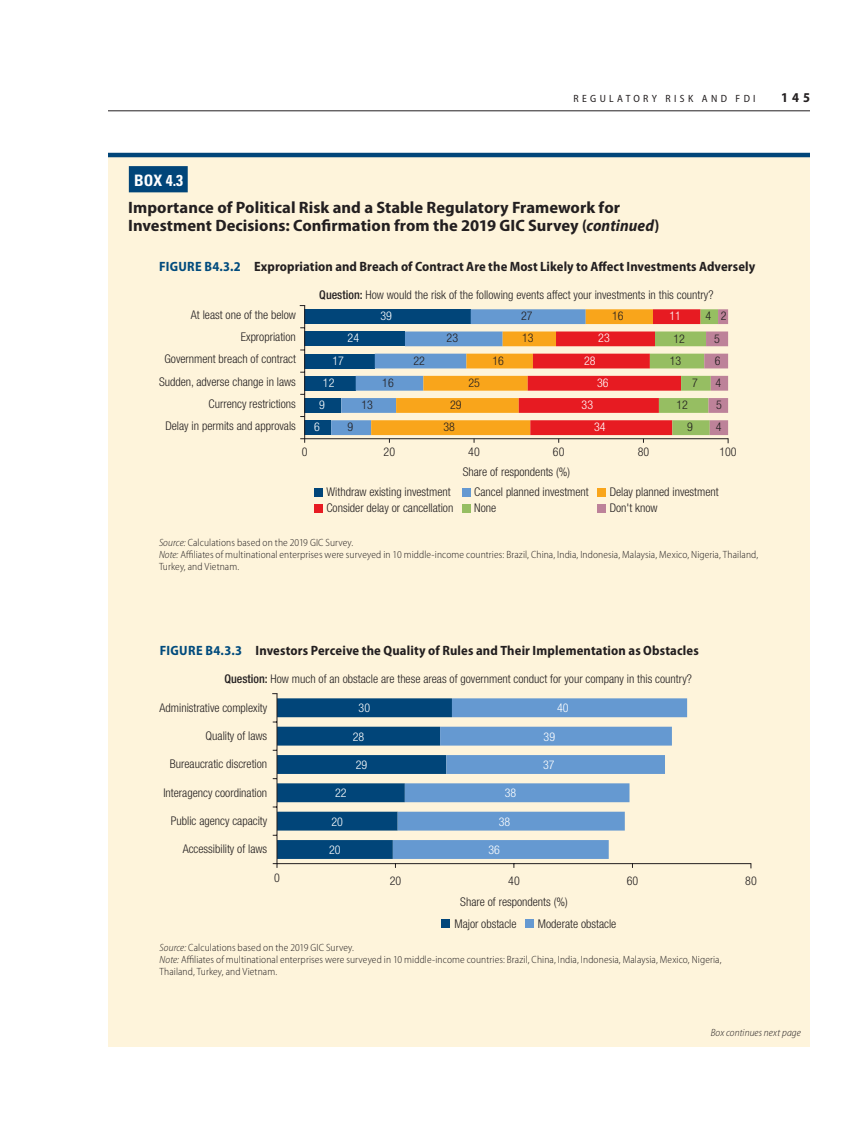
<style>
.page{position:relative;width:864px;height:1134px;background:#fff}
.page>*{position:absolute;margin:0;border:0;box-sizing:border-box;transform-origin:0 0}
.t1{font:700 semi-condensed 16.5px/18px "Myriad Pro";color:#231f20;scale:1.07 1}
.t2{font:700 condensed 15.75px "Univers";color:#fff}
.t3{font:700 semi-condensed 13.5px "Myriad Pro";letter-spacing:.01em;color:#231f20}
.t4{font:300 condensed 12px/15.9px "Helvetica Neue LT Std";color:#231f20}
.t5{font:300 condensed 12px "Helvetica Neue LT Std";color:#fff}
.t6{font:300 semi-condensed 10.5px/12px "Myriad Pro";letter-spacing:.01em;color:#231f20}
.t7{font:semi-condensed 10.5px "Myriad Pro";letter-spacing:.32em;color:#231f20}
.t8{font:italic 300 semi-condensed 10.5px "Myriad Pro";letter-spacing:.01em;color:#231f20}
.s1{font-style:italic}
.s2{color:#014b7d}
.s3{font-weight:500}
</style>
<div class="page">
<hr style="left:108px;top:111px;width:702px;height:1px;background:#231f20">
<div style="left:108px;top:153px;width:702px;height:894px;background:#fef4db"></div>
<div style="left:129px;top:166px;width:59px;height:26px;background:#014579"></div>
<hr style="left:108px;top:153px;width:702px;height:4px;background:#014579">
<div style="left:305px;top:420px;width:26px;height:15px;background:#014579"></div>
<div style="left:305px;top:398px;width:36px;height:15px;background:#014579"></div>
<div style="left:305px;top:376px;width:51px;height:15px;background:#014579"></div>
<div style="left:305px;top:354px;width:70px;height:14px;background:#014579"></div>
<div style="left:305px;top:332px;width:100px;height:14px;background:#014579"></div>
<div style="left:305px;top:309px;width:166px;height:15px;background:#014579"></div>
<hr style="left:305px;top:438px;width:423px;height:1px;background:#231f20">
<svg style="left:331px;top:309px;width:398px;height:134px"></svg>
<hr style="left:304px;top:306px;width:1px;height:133px;background:#231f20">
<svg style="left:300px;top:438px;width:5px;height:5px"></svg>
<div style="left:314px;top:488px;width:9px;height:9px;background:#014579"></div>
<div style="left:314px;top:504px;width:9px;height:9px;background:#e71b22"></div>
<div style="left:462px;top:488px;width:8px;height:9px;background:#6599d1"></div>
<div style="left:462px;top:504px;width:8px;height:9px;background:#96be62"></div>
<div style="left:597px;top:488px;width:9px;height:9px;background:#f9a51b"></div>
<div style="left:597px;top:504px;width:9px;height:9px;background:#bd8299"></div>
<svg style="left:452px;top:698px;width:235px;height:161px;fill:#6599d1"></svg>
<hr style="left:277px;top:863px;width:474px;height:1px;background:#231f20">
<svg style="left:273px;top:693px;width:179px;height:175px"></svg>
<div style="left:442px;top:920px;width:8px;height:8px;background:#014579"></div>
<div style="left:525px;top:920px;width:9px;height:8px;background:#6599d1"></div>
<p class="t7" style="left:574px;top:92px;width:184px">REGULATOR Y RI SK AND FDI</p>
<p class="t3" style="left:781px;top:88px;width:30px">145</p>
<h2 class="t2" style="left:134px;top:171px;width:50px">BOX 4.3</h2>
<h1 class="t1" style="left:128px;top:198px;width:498px">Importance of Political Risk and a Stable Regulatory Framework for<br>Investment Decisions: Confirmation from the 2019 GIC Survey (<span class="s1">continued</span>)</h1>
<p class="t3" style="left:159px;top:257px;width:598px"><span class="s2">FIGURE B4.3.2</span> Expropriation and Breach of Contract Are the Most Likely to Affect Investments Adversely</p>
<p class="t4" style="left:319px;top:286px;width:396px"><span class="s3">Question:</span> How would the risk of the following events affect your investments in this country?</p>
<p class="t4" style="left:191px;top:307px;width:107px">At least one of the below</p>
<p class="t5" style="left:380px;top:309px;width:13px">39</p>
<p class="t4" style="left:521px;top:308px;width:13px">27</p>
<p class="t4" style="left:612px;top:308px;width:13px">16</p>
<p class="t5" style="left:670px;top:309px;width:13px">11</p>
<p class="t4" style="left:706px;top:308px;width:7px">4</p>
<p class="t4" style="left:721px;top:308px;width:7px">2</p>
<p class="t4" style="left:241px;top:329px;width:57px">Expropriation</p>
<p class="t5" style="left:348px;top:331px;width:13px">24</p>
<p class="t4" style="left:447px;top:330px;width:13px">23</p>
<p class="t4" style="left:522px;top:330px;width:13px">13</p>
<p class="t5" style="left:598px;top:331px;width:13px">23</p>
<p class="t4" style="left:673px;top:330px;width:13px">12</p>
<p class="t4" style="left:714px;top:330px;width:7px">5</p>
<p class="t4" style="left:164px;top:351px;width:133px">Government breach of contract</p>
<p class="t5" style="left:332px;top:354px;width:13px">17</p>
<p class="t4" style="left:413px;top:352px;width:13px">22</p>
<p class="t4" style="left:492px;top:352px;width:13px">16</p>
<p class="t5" style="left:584px;top:354px;width:13px">28</p>
<p class="t4" style="left:670px;top:352px;width:13px">13</p>
<p class="t4" style="left:715px;top:352px;width:7px">6</p>
<p class="t4" style="left:159px;top:373px;width:138px">Sudden, adverse change in laws</p>
<p class="t5" style="left:323px;top:376px;width:13px">12</p>
<p class="t4" style="left:382px;top:375px;width:13px">16</p>
<p class="t4" style="left:468px;top:375px;width:13px">25</p>
<p class="t5" style="left:597px;top:376px;width:13px">36</p>
<p class="t4" style="left:692px;top:375px;width:7px">7</p>
<p class="t4" style="left:716px;top:375px;width:7px">4</p>
<p class="t4" style="left:208px;top:395px;width:89px">Currency restrictions</p>
<p class="t5" style="left:319px;top:398px;width:7px">9</p>
<p class="t4" style="left:361px;top:397px;width:13px">13</p>
<p class="t4" style="left:450px;top:397px;width:13px">29</p>
<p class="t5" style="left:582px;top:398px;width:13px">33</p>
<p class="t4" style="left:676px;top:397px;width:13px">12</p>
<p class="t4" style="left:716px;top:397px;width:7px">5</p>
<p class="t4" style="left:165px;top:418px;width:132px">Delay in permits and approvals</p>
<p class="t5" style="left:314px;top:420px;width:7px">6</p>
<p class="t4" style="left:347px;top:419px;width:7px">9</p>
<p class="t4" style="left:444px;top:419px;width:13px">38</p>
<p class="t5" style="left:594px;top:420px;width:13px">34</p>
<p class="t4" style="left:687px;top:419px;width:7px">9</p>
<p class="t4" style="left:716px;top:419px;width:7px">4</p>
<p class="t4" style="left:302px;top:444px;width:7px">0</p>
<p class="t4" style="left:384px;top:444px;width:13px">20</p>
<p class="t4" style="left:468px;top:444px;width:13px">40</p>
<p class="t4" style="left:553px;top:444px;width:13px">60</p>
<p class="t4" style="left:638px;top:444px;width:13px">80</p>
<p class="t4" style="left:719px;top:444px;width:19px">100</p>
<p class="t4" style="left:463px;top:464px;width:109px">Share of respondents (%)</p>
<p class="t4" style="left:326px;top:484px;width:128px">Withdraw existing investment<br>Consider delay or cancellation</p>
<p class="t4" style="left:474px;top:484px;width:116px">Cancel planned investment<br>None</p>
<p class="t4" style="left:610px;top:484px;width:111px">Delay planned investment<br>Don't know</p>
<p class="t6" style="left:159px;top:537px;width:601px"><span class="s1">Source:</span> Calculations based on the 2019 GIC Survey.<br><span class="s1">Note:</span> Affiliates of multinational enterprises were surveyed in 10 middle-income countries: Brazil, China, India, Indonesia, Malaysia, Mexico, Nigeria, Thailand,<br>Turkey, and Vietnam.</p>
<p class="t3" style="left:160px;top:642px;width:541px"><span class="s2">FIGURE B4.3.3</span> Investors Perceive the Quality of Rules and Their Implementation as Obstacles</p>
<p class="t4" style="left:224px;top:670px;width:469px"><span class="s3">Question:</span> How much of an obstacle are these areas of government conduct for your company in this country?</p>
<p class="t4" style="left:160px;top:699px;width:109px">Administrative complexity</p>
<p class="t5" style="left:359px;top:701px;width:13px">30</p>
<p class="t5" style="left:557px;top:701px;width:13px">40</p>
<p class="t4" style="left:206px;top:728px;width:63px">Quality of laws</p>
<p class="t5" style="left:353px;top:730px;width:13px">28</p>
<p class="t5" style="left:544px;top:730px;width:13px">39</p>
<p class="t4" style="left:170px;top:756px;width:99px">Bureaucratic discretion</p>
<p class="t5" style="left:356px;top:758px;width:13px">29</p>
<p class="t5" style="left:543px;top:758px;width:13px">37</p>
<p class="t4" style="left:163px;top:784px;width:105px">Interagency coordination</p>
<p class="t5" style="left:335px;top:786px;width:13px">22</p>
<p class="t5" style="left:505px;top:786px;width:13px">38</p>
<p class="t4" style="left:171px;top:813px;width:98px">Public agency capacity</p>
<p class="t5" style="left:332px;top:815px;width:13px">20</p>
<p class="t5" style="left:499px;top:815px;width:13px">38</p>
<p class="t4" style="left:183px;top:841px;width:86px">Accessibility of laws</p>
<p class="t5" style="left:329px;top:843px;width:13px">20</p>
<p class="t5" style="left:488px;top:843px;width:13px">36</p>
<p class="t4" style="left:274px;top:870px;width:7px">0</p>
<p class="t4" style="left:390px;top:872px;width:13px">20</p>
<p class="t4" style="left:508px;top:872px;width:13px">40</p>
<p class="t4" style="left:627px;top:872px;width:13px">60</p>
<p class="t4" style="left:745px;top:872px;width:13px">80</p>
<p class="t4" style="left:460px;top:894px;width:109px">Share of respondents (%)</p>
<p class="t4" style="left:454px;top:915px;width:64px">Major obstacle</p>
<p class="t4" style="left:538px;top:915px;width:80px">Moderate obstacle</p>
<p class="t6" style="left:160px;top:941px;width:563px"><span class="s1">Source:</span> Calculations based on the 2019 GIC Survey.<br><span class="s1">Note:</span> Affiliates of multinational enterprises were surveyed in 10 middle-income countries: Brazil, China, India, Indonesia, Malaysia, Mexico, Nigeria,<br>Thailand, Turkey, and Vietnam.</p>
<p class="t8" style="left:711px;top:1026px;width:92px">Box continues next page</p>
</div>
